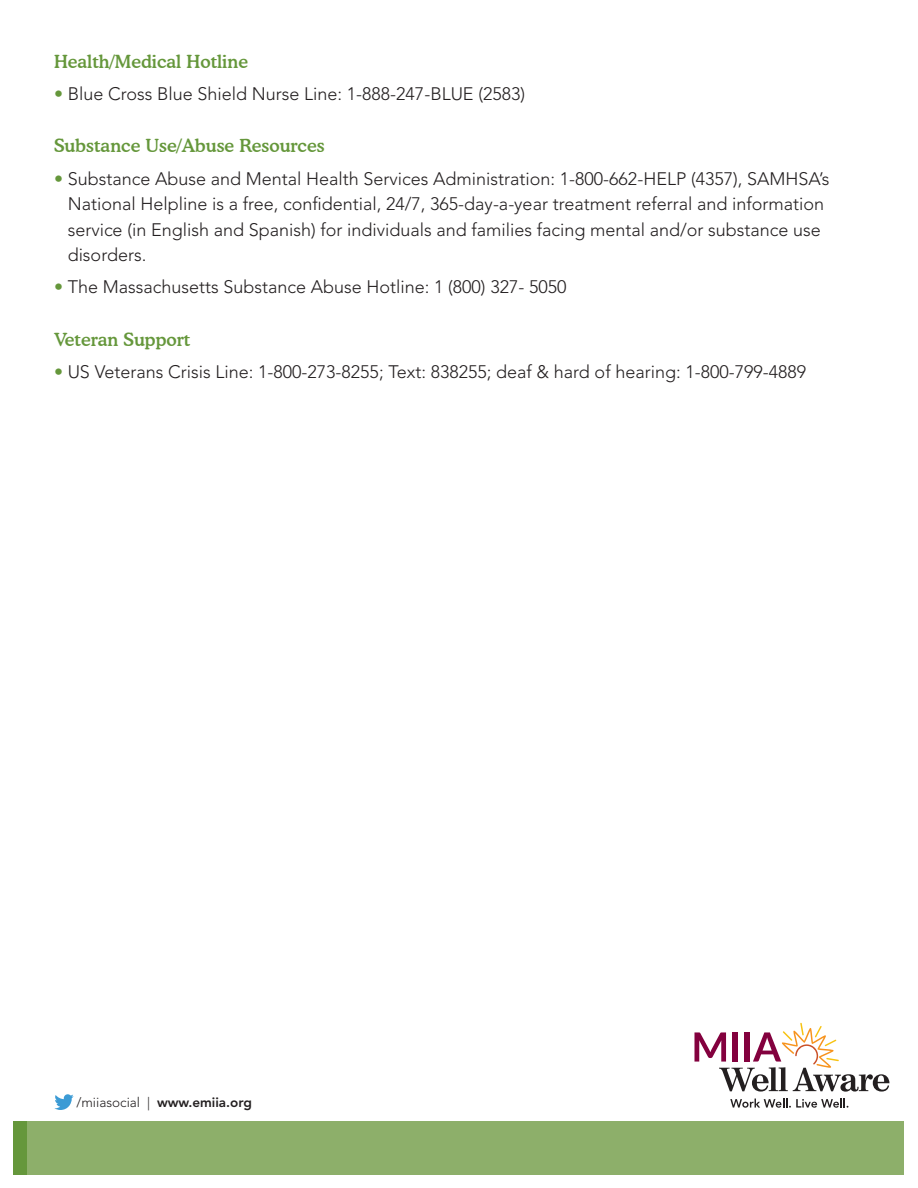
<style>
.page{position:relative;width:918px;height:1188px;background:#fff}
.page>*{position:absolute;margin:0;border:0;box-sizing:border-box;transform-origin:0 0}
.nsub{font:300 18px/25.5px "Avenir LT Std";color:#231f20}
.Text{font:300 18px "Avenir LT Std";color:#231f20}
.nsub-2{font:500 18px "Cooper BT";color:#65973b}
.t1{font:800 13.5px "Avenir LT Std";color:#231f20}
.s1{color:#65973b}
.s2{font-weight:300}
</style>
<div class="page">
<svg style="left:54px;top:1094px;width:20px;height:16px"></svg>
<div style="left:14px;top:1121px;width:890px;height:53px;background:#8daf6a"></div>
<div style="left:14px;top:1121px;width:13px;height:53px;background:#65973b"></div>
<svg style="left:730px;top:1099px;width:118px;height:9px"></svg>
<svg style="left:694px;top:1023px;width:196px;height:69px"></svg>
<p class="nsub-2" style="left:54px;top:50px;width:196px">Health/Medical Hotline</p>
<p class="Text" style="left:54px;top:83px;width:473px"><span class="s1">•</span> Blue Cross Blue Shield Nurse Line: 1-888-247-BLUE (2583)</p>
<p class="nsub-2" style="left:54px;top:135px;width:272px">Substance Use/Abuse Resources</p>
<p class="nsub" style="left:68px;top:166px;width:763px;text-indent:-14px"><span class="s1">•</span> Substance Abuse and Mental Health Services Administration: 1-800-662-HELP (4357), SAMHSA’s National Helpline is a free, confidential, 24/7, 365-day-a-year treatment referral and information service (in English and Spanish) for individuals and families facing mental and/or substance use disorders.</p>
<p class="Text" style="left:54px;top:277px;width:514px"><span class="s1">•</span> The Massachusetts Substance Abuse Hotline: 1 (800) 327- 5050</p>
<p class="nsub-2" style="left:54px;top:328px;width:138px">Veteran Support</p>
<p class="Text" style="left:54px;top:361px;width:754px"><span class="s1">•</span> US Veterans Crisis Line: 1-800-273-8255; Text: 838255; deaf &amp; hard of hearing: 1-800-799-4889</p>
<p class="t1" style="left:76px;top:1095px;width:177px"><span class="s2">/miiasocial |</span> www.emiia.org</p>
</div>
